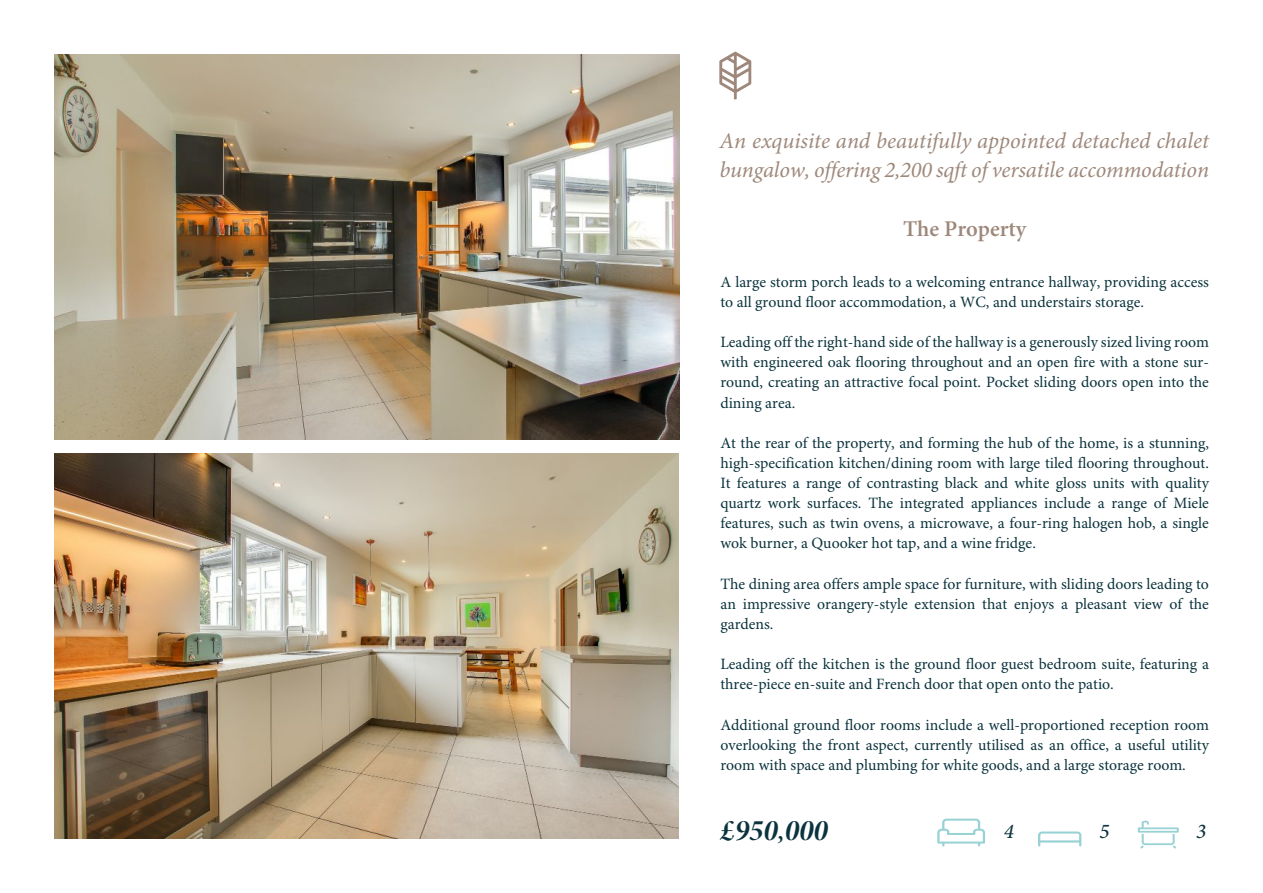
<style>
.page{position:relative;width:1263px;height:893px;background:#fff}
.page>*{position:absolute;margin:0;border:0;box-sizing:border-box;transform-origin:0 0}
.t1{font:30px "Minion Pro Bold It Disp";color:#0b333d}
.t2{font:italic 22.5px/28.8px "Minion Pro";color:#9e887b}
.t3{font:600 22.5px "Minion Pro";color:#9e887b}
.t4{font:italic 500 21px "Minion Pro";color:#0b333d}
.t5{font:15.75px/20.1px "Minion Pro";color:#0b333d;text-align:justify}
</style>
<div class="page">
<img style="left:54px;top:54px;width:626px;height:386px">
<img style="left:54px;top:453px;width:625px;height:386px">
<svg style="left:719px;top:52px;width:32px;height:47px"></svg>
<svg style="left:1138px;top:821px;width:41px;height:27px"></svg>
<svg style="left:1038px;top:831px;width:43px;height:15px"></svg>
<hr style="left:1039px;top:840px;width:41px;height:2px;background:#98d2d4">
<svg style="left:937px;top:819px;width:48px;height:27px"></svg>
<h2 class="t2" style="left:719px;top:128px;width:491px">An exquisite and beautifully appointed detached chalet bungalow, offering 2,200 sqft of versatile accommodation</h2>
<h2 class="t3" style="left:903px;top:220px;width:125px">The Property</h2>
<p class="t5" style="left:720px;top:273px;width:490px">A large storm porch leads to a welcoming entrance hallway, providing access to all ground floor accommodation, a WC, and understairs storage.</p>
<p class="t5" style="left:720px;top:334px;width:490px">Leading off the right-hand side of the hallway is a generously sized living room with engineered oak flooring throughout and an open fire with a stone sur&shy;round, creating an attractive focal point. Pocket sliding doors open into the dining area.</p>
<p class="t5" style="left:720px;top:434px;width:490px">At the rear of the property, and forming the hub of the home, is a stunning, high-specification kitchen/dining room with large tiled flooring throughout.<br>It features a range of contrasting black and white gloss units with quality quartz work surfaces. The integrated appliances include a range of Miele features, such as twin ovens, a microwave, a four-ring halogen hob, a single wok burner, a Quooker hot tap, and a wine fridge.</p>
<p class="t5" style="left:720px;top:575px;width:490px">The dining area offers ample space for furniture, with sliding doors leading to an impressive orangery-style extension that enjoys a pleasant view of the gardens.</p>
<p class="t5" style="left:720px;top:655px;width:490px">Leading off the kitchen is the ground floor guest bedroom suite, featuring a three-piece en-suite and French door that open onto the patio.</p>
<p class="t5" style="left:720px;top:716px;width:490px">Additional ground floor rooms include a well-proportioned reception room overlooking the front aspect, currently utilised as an office, a useful utility room with space and plumbing for white goods, and a large storage room.</p>
<h1 class="t1" style="left:720px;top:818px;width:109px">£950,000</h1>
<h3 class="t4" style="left:1004px;top:822px;width:12px">4</h3>
<h3 class="t4" style="left:1099px;top:822px;width:12px">5</h3>
<h3 class="t4" style="left:1196px;top:822px;width:12px">3</h3>
</div>
